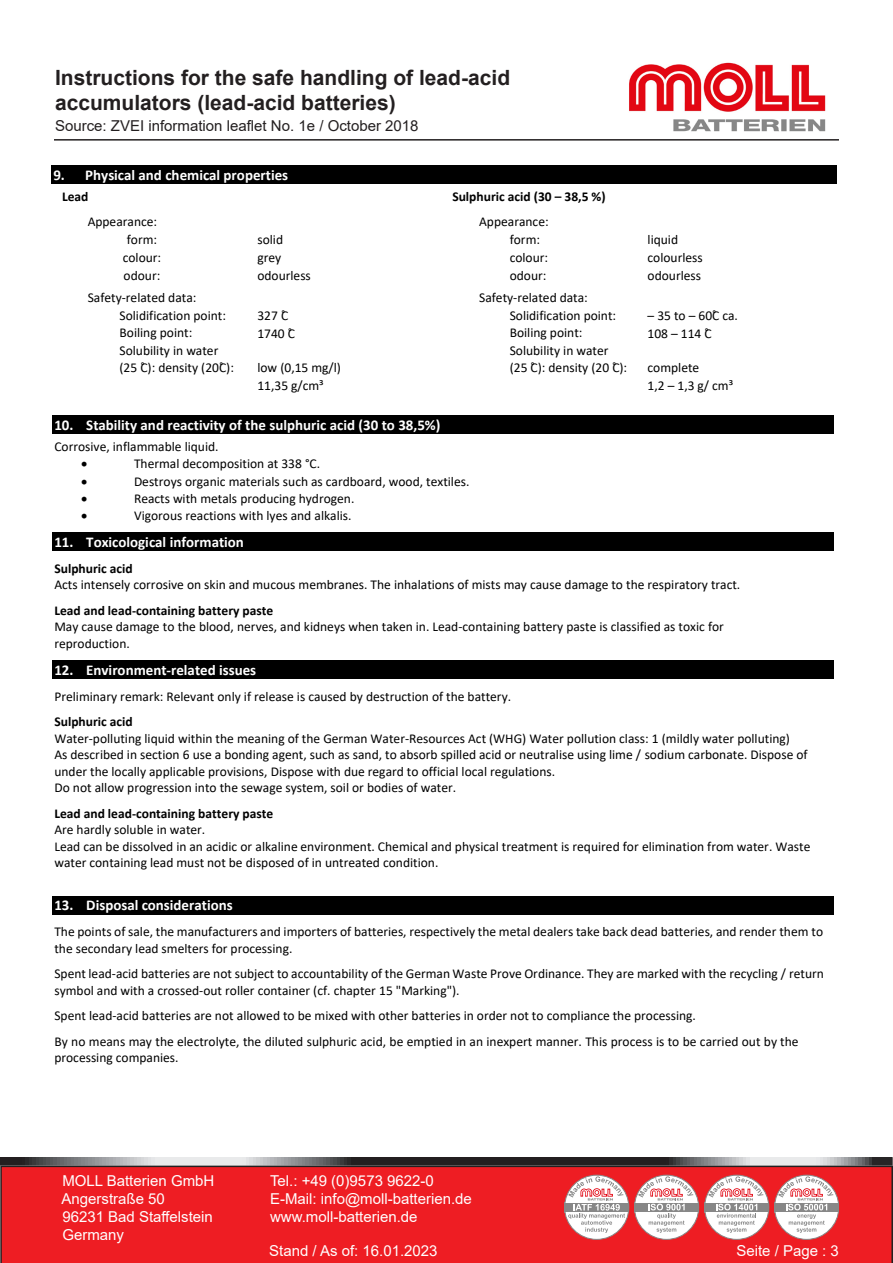
<style>
.page{position:relative;width:893px;height:1263px;background:#fff}
.page>*{position:absolute;margin:0;border:0;box-sizing:border-box;transform-origin:0 0}
.t1{font:700 21px/25.2px "Arial";color:#231f20}
.t2{font:700 15px "Calibri";color:#fff}
.t3{font:15px "Arial";color:#fff}
.t4{font:15px "Arial";color:#231f20}
.t5{font:13.5px/18px "Calibri";color:#000}
.t6{font:700 13.5px "Calibri";color:#000}
.t7{font:13.5px "Symbol";color:#000}
.s1{font-style:inherit}
</style>
<div class="page">
<img style="left:629px;top:62px;width:197px;height:70px">
<svg style="left:3px;top:1160px;width:887px;height:2px;background:#737273"></svg>
<div style="left:0;top:1157px;width:893px;height:8px;border:2px solid #fff"></div>
<div style="left:0;top:1165px;width:893px;height:98px;background:#ee1d23"></div>
<svg style="left:565px;top:1175px;width:64px;height:64px"></svg>
<div style="left:565px;top:1203px;width:64px;height:9px;background:#878787"></div>
<svg style="left:568px;top:1176px;width:57px;height:57px"></svg>
<svg style="left:634px;top:1175px;width:65px;height:64px"></svg>
<div style="left:634px;top:1203px;width:64px;height:9px;background:#878787"></div>
<svg style="left:638px;top:1176px;width:55px;height:57px"></svg>
<svg style="left:705px;top:1175px;width:64px;height:64px"></svg>
<div style="left:705px;top:1203px;width:64px;height:9px;background:#878787"></div>
<svg style="left:708px;top:1176px;width:56px;height:57px"></svg>
<svg style="left:775px;top:1175px;width:64px;height:64px"></svg>
<div style="left:775px;top:1203px;width:64px;height:9px;background:#878787"></div>
<svg style="left:778px;top:1176px;width:55px;height:57px"></svg>
<hr style="left:54px;top:139px;width:785px;height:2px;background:#231f20">
<div style="left:51px;top:165px;width:786px;height:19px;background:#000"></div>
<div style="left:52px;top:416px;width:782px;height:18px;background:#000"></div>
<div style="left:52px;top:533px;width:782px;height:18px;background:#000"></div>
<div style="left:52px;top:660px;width:782px;height:19px;background:#000"></div>
<div style="left:52px;top:896px;width:782px;height:18px;background:#000"></div>
<h1 class="t1" style="left:55px;top:65px;width:457px">Instructions for the safe handling of lead-acid accumulators (lead-acid batteries)</h1>
<p class="t4" style="left:55px;top:115px;width:365px">Source: ZVEI information leaflet No. 1e / October 2018</p>
<p class="t2" style="left:53px;top:164px;width:236px">9. Physical and chemical properties</p>
<p class="t6" style="left:62px;top:187px;width:28px">Lead</p>
<p class="t5" style="left:88px;top:213px;width:71px">Appearance:</p>
<p class="t5" style="left:257px;top:231px;width:27px">solid grey</p>
<p class="t6" style="left:452px;top:187px;width:155px">Sulphuric acid (30 – 38,5 %)</p>
<p class="t5" style="left:479px;top:213px;width:71px">Appearance:</p>
<p class="t5" style="left:123px;top:231px;width:40px;text-align:center">form: colour: odour:</p>
<p class="t5" style="left:510px;top:231px;width:40px">form: colour: odour:</p>
<p class="t5" style="left:257px;top:267px;width:55px">odourless</p>
<p class="t5" style="left:88px;top:288px;width:110px">Safety-related data:</p>
<p class="t5" style="left:120px;top:306px;width:116px;line-height:17.5px">Solidification point:<br>Boiling point:<br>Solubility in water (25 ˚C): density (20˚C):</p>
<p class="t5" style="left:257px;top:306px;width:39px">327 ˚C<br>1740 ˚C</p>
<p class="t5" style="left:257px;top:358px;width:85px">low (0,15 mg/l)</p>
<p class="t5" style="left:257px;top:376px;width:68px">11,35 g/cm³</p>
<p class="t5" style="left:479px;top:288px;width:110px">Safety-related data:</p>
<p class="t5" style="left:510px;top:306px;width:119px;line-height:17.5px">Solidification point:<br>Boiling point:<br>Solubility in water (25 ˚C): density (20 ˚C):</p>
<p class="t5" style="left:648px;top:231px;width:57px">liquid colourless</p>
<p class="t5" style="left:648px;top:267px;width:55px">odourless</p>
<p class="t5" style="left:648px;top:306px;width:92px">– 35 to – 60˚C ca.<br>108 – 114 ˚C</p>
<p class="t5" style="left:648px;top:358px;width:53px">complete</p>
<p class="t5" style="left:648px;top:376px;width:87px">1,2 – 1,3 g/ cm³</p>
<p class="t2" style="left:54px;top:414px;width:388px"><span class="s1">10.</span> Stability and reactivity of the sulphuric acid (30 to 38,5%)</p>
<p class="t5" style="left:54px;top:437px;width:166px">Corrosive, inflammable liquid.</p>
<p class="t7" style="left:81px;top:455px;width:8px">•</p>
<p class="t5" style="left:134px;top:455px;width:188px">Thermal decomposition at 338 °C.</p>
<p class="t7" style="left:81px;top:472px;width:8px">•</p>
<p class="t5" style="left:134px;top:472px;width:337px">Destroys organic materials such as cardboard, wood, textiles.</p>
<p class="t7" style="left:81px;top:489px;width:8px">•</p>
<p class="t5" style="left:134px;top:489px;width:222px">Reacts with metals producing hydrogen.</p>
<p class="t7" style="left:81px;top:507px;width:8px">•</p>
<p class="t5" style="left:134px;top:506px;width:219px">Vigorous reactions with lyes and alkalis.</p>
<p class="t2" style="left:54px;top:531px;width:191px"><span class="s1">11.</span> Toxicological information</p>
<p class="t6" style="left:54px;top:559px;width:80px">Sulphuric acid</p>
<p class="t5" style="left:54px;top:575px;width:687px">Acts intensely corrosive on skin and mucous membranes. The inhalations of mists may cause damage to the respiratory tract.</p>
<p class="t6" style="left:54px;top:601px;width:221px">Lead and lead-containing battery paste</p>
<p class="t5" style="left:54px;top:618px;width:671px;line-height:16.5px">May cause damage to the blood, nerves, and kidneys when taken in. Lead-containing battery paste is classified as toxic for reproduction.</p>
<p class="t2" style="left:54px;top:659px;width:203px">12. Environment-related issues</p>
<p class="t5" style="left:54px;top:687px;width:458px">Preliminary remark: Relevant only if release is caused by destruction of the battery.</p>
<p class="t6" style="left:54px;top:712px;width:80px">Sulphuric acid</p>
<p class="t5" style="left:54px;top:729px;width:755px;line-height:16.5px">Water-polluting liquid within the meaning of the German Water-Resources Act (WHG) Water pollution class: 1 (mildly water polluting)<br>As described in section 6 use a bonding agent, such as sand, to absorb spilled acid or neutralise using lime / sodium carbonate. Dispose of under the locally applicable provisions, Dispose with due regard to official local regulations.<br>Do not allow progression into the sewage system, soil or bodies of water.</p>
<p class="t6" style="left:54px;top:803px;width:221px">Lead and lead-containing battery paste</p>
<p class="t5" style="left:54px;top:821px;width:757px;line-height:16.5px">Are hardly soluble in water.<br>Lead can be dissolved in an acidic or alkaline environment. Chemical and physical treatment is required for elimination from water. Waste water containing lead must not be disposed of in untreated condition.</p>
<p class="t2" style="left:54px;top:895px;width:180px">13. Disposal considerations</p>
<p class="t5" style="left:54px;top:923px;width:770px;line-height:16.6px">The points of sale, the manufacturers and importers of batteries, respectively the metal dealers take back dead batteries, and render them to the secondary lead smelters for processing.</p>
<p class="t5" style="left:54px;top:965px;width:771px;line-height:16.5px">Spent lead-acid batteries are not subject to accountability of the German Waste Prove Ordinance. They are marked with the recycling / return symbol and with a crossed-out roller container (cf. chapter 15 "Marking").</p>
<p class="t5" style="left:54px;top:1003px;width:746px;line-height:25.3px">Spent lead-acid batteries are not allowed to be mixed with other batteries in order not to compliance the processing.<br>By no means may the electrolyte, the diluted sulphuric acid, be emptied in an inexpert manner. This process is to be carried out by the</p>
<p class="t5" style="left:54px;top:1048px;width:126px">processing companies.</p>
<p class="t3" style="left:62px;top:1170px;width:153px">MOLL Batterien GmbH</p>
<p class="t3" style="left:270px;top:1170px;width:165px">Tel.: +49 (0)9573 9622-0</p>
<p class="t3" style="left:62px;top:1188px;width:105px">Angerstraße 50</p>
<p class="t3" style="left:270px;top:1188px;width:203px">E-Mail: info@moll-batterien.de</p>
<p class="t3" style="left:62px;top:1206px;width:152px">96231 Bad Staffelstein</p>
<p class="t3" style="left:270px;top:1206px;width:149px">www.moll-batterien.de</p>
<p class="t3" style="left:62px;top:1224px;width:63px">Germany</p>
<p class="t3" style="left:269px;top:1240px;width:170px">Stand / As of: 16.01.2023</p>
<p class="t3" style="left:736px;top:1240px;width:104px">Seite / Page : 3</p>
</div>
